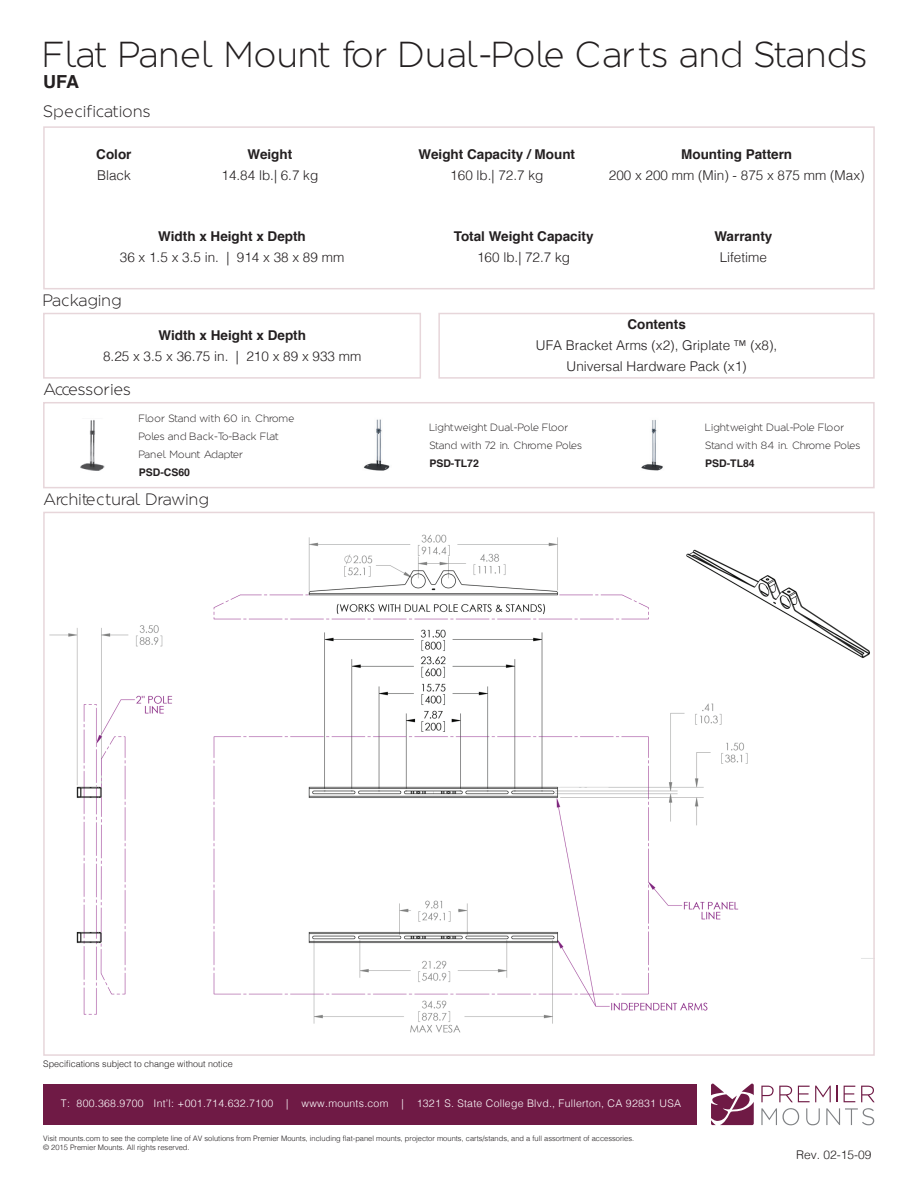
<style>
.page{position:relative;width:918px;height:1188px;background:#fff}
.page>*{position:absolute;margin:0;border:0;box-sizing:border-box;transform-origin:0 0}
.t1{font:300 36px "Regencie";letter-spacing:.05em;color:#231f20}
.t2{font:700 18px "Helvetica";color:#231f20}
.t3{font:300 16.5px "Regencie";letter-spacing:.04em;color:#231f20}
.t4{font:300 16.5px "Regencie";color:#231f20}
.t5{font:300 13.5px/21px "Helvetica";color:#231f20;text-align:center}
.t6{font:700 13.5px "Helvetica";color:#231f20}
.t7{font:300 12px "Helvetica";color:#231f20}
.t8{font:300 10.5px/18px "Regencie";letter-spacing:.045em;color:#231f20}
.t9{font:300 10.5px "Helvetica";letter-spacing:.025em;color:#fff}
.t10{font:700 10.5px "Helvetica";color:#231f20}
.t11{font:300 9px "Helvetica";color:#231f20}
.t12{font:300 7.5px/9px "Helvetica";color:#231f20}
</style>
<div class="page">
<svg style="left:711px;top:1084px;width:43px;height:41px"></svg>
<svg style="left:761px;top:1086px;width:77px;height:16px"></svg>
<svg style="left:844px;top:1086px;width:11px;height:16px"></svg>
<svg style="left:861px;top:1086px;width:14px;height:16px"></svg>
<svg style="left:761px;top:1108px;width:38px;height:17px"></svg>
<svg style="left:806px;top:1108px;width:14px;height:17px"></svg>
<svg style="left:826px;top:1108px;width:48px;height:17px"></svg>
<div style="left:43px;top:1085px;width:653px;height:40px;background:#6f1a45"></div>
<div style="left:43px;top:126px;width:832px;height:163px;border:2px solid #e7d6da"></div>
<div style="left:43px;top:313px;width:378px;height:66px;border:2px solid #e7d6da"></div>
<div style="left:438px;top:313px;width:437px;height:66px;border:2px solid #e7d6da"></div>
<div style="left:43px;top:402px;width:832px;height:86px;border:2px solid #e7d6da"></div>
<img style="left:49px;top:534px;width:823px;height:499px">
<img style="left:80px;top:420px;width:25px;height:51px">
<img style="left:641px;top:420px;width:22px;height:51px">
<img style="left:363px;top:419px;width:27px;height:52px">
<h1 class="t1" style="left:43px;top:31px;width:825px">Flat Panel Mount for Dual-Pole Carts and Stands</h1>
<h2 class="t2" style="left:43px;top:67px;width:38px">UFA</h2>
<p class="t3" style="left:43px;top:100px;width:109px">Specifications</p>
<p class="t6" style="left:96px;top:144px;width:37px">Color</p>
<p class="t5" style="left:97px;top:164px;width:35px">Black</p>
<p class="t6" style="left:248px;top:144px;width:46px">Weight</p>
<p class="t5" style="left:222px;top:164px;width:98px">14.84 lb.| 6.7 kg</p>
<p class="t6" style="left:158px;top:225px;width:149px">Width x Height x Depth</p>
<p class="t5" style="left:120px;top:245px;width:226px">36 x 1.5 x 3.5 in. | 914 x 38 x 89 mm</p>
<p class="t3" style="left:43px;top:289px;width:80px">Packaging</p>
<p class="t6" style="left:158px;top:324px;width:149px">Width x Height x Depth</p>
<p class="t5" style="left:103px;top:345px;width:260px">8.25 x 3.5 x 36.75 in. | 210 x 89 x 933 mm</p>
<p class="t4" style="left:43px;top:378px;width:89px">Accessories</p>
<p class="t8" style="left:139px;top:409px;width:157px">Floor Stand with 60 in. Chrome<br>Poles and Back-To-Back Flat<br>Panel Mount Adapter</p>
<p class="t10" style="left:139px;top:464px;width:53px">PSD-CS60</p>
<p class="t3" style="left:43px;top:488px;width:167px">Architectural Drawing</p>
<p class="t6" style="left:419px;top:144px;width:158px">Weight Capacity / Mount</p>
<p class="t5" style="left:450px;top:164px;width:95px">160 lb.| 72.7 kg</p>
<p class="t6" style="left:681px;top:144px;width:112px">Mounting Pattern</p>
<p class="t5" style="left:609px;top:164px;width:257px">200 x 200 mm (Min) - 875 x 875 mm (Max)</p>
<p class="t6" style="left:454px;top:225px;width:141px">Total Weight Capacity</p>
<p class="t5" style="left:477px;top:245px;width:95px">160 lb.| 72.7 kg</p>
<p class="t6" style="left:714px;top:225px;width:60px">Warranty</p>
<p class="t5" style="left:720px;top:245px;width:49px">Lifetime</p>
<p class="t6" style="left:627px;top:314px;width:60px">Contents</p>
<p class="t5" style="left:536px;top:334px;width:243px">UFA Bracket Arms (x2), Griplate ™ (x8),<br>Universal Hardware Pack (x1)</p>
<p class="t8" style="left:429px;top:418px;width:154px">Lightweight Dual-Pole Floor<br>Stand with 72 in. Chrome Poles</p>
<p class="t10" style="left:429px;top:455px;width:51px">PSD-TL72</p>
<p class="t8" style="left:705px;top:418px;width:157px">Lightweight Dual-Pole Floor<br>Stand with 84 in. Chrome Poles</p>
<p class="t10" style="left:705px;top:455px;width:51px">PSD-TL84</p>
<p class="t11" style="left:43px;top:1056px;width:191px">Specifications subject to change without notice</p>
<p class="t9" style="left:61px;top:1095px;width:622px">T: 800.368.9700 Int’l: +001.714.632.7100 | www.mounts.com | 1321 S. State College Blvd., Fullerton, CA 92831 USA</p>
<p class="t12" style="left:43px;top:1134px;width:593px">Visit mounts.com to see the complete line of AV solutions from Premier Mounts, including flat-panel mounts, projector mounts, carts/stands, and a full assortment of accessories. © 2015 Premier Mounts. All rights reserved.</p>
<p class="t7" style="left:796px;top:1144px;width:77px">Rev. 02-15-09</p>
</div>
